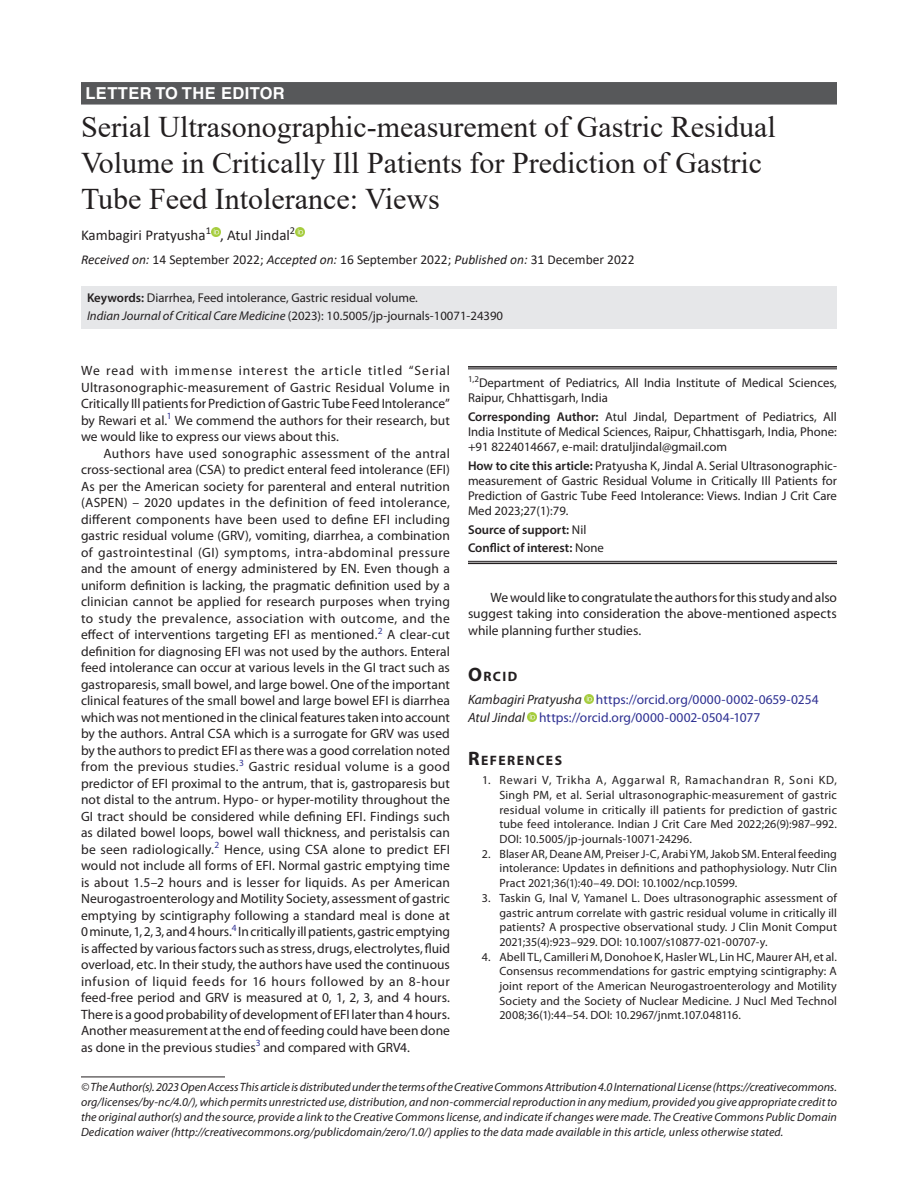
<style>
.page{position:relative;width:918px;height:1188px;background:#fff}
.page>*{position:absolute;margin:0;border:0;box-sizing:border-box;transform-origin:0 0}
.t1{font:30px/36px "Times New Roman";color:#231f20}
.ArticleType{font:700 16.5px "Helvetica LT Std";letter-spacing:.025em;color:#fff}
.AuthorName{font:15px "Calibri";color:#231f20}
.Head-1{font:700 13.65px "Myriad Pro";letter-spacing:.105em;color:#231f20}
.Para-Indent{font:13.5px/16.5px "Myriad Pro";letter-spacing:.005em;color:#231f20;text-align:justify}
.Para-NoIndent{font:13.5px/16.5px "Myriad Pro";letter-spacing:.005em;color:#231f20;text-align:justify}
.Para-NoIndent-2{font:13.5px "Myriad Pro";color:#2e3092}
.PAS_History{font:13.5px "Calibri";color:#231f20}
.How_to_Cite{font:12.75px/15.3px "Myriad Pro";color:#231f20;text-align:justify}
.Corresponding_Author{font:12.75px/15.3px "Myriad Pro";color:#231f20;text-align:justify}
.Affiliation-first{font:12.75px/15.3px "Myriad Pro";color:#231f20}
.JT_DOI{font:12.75px "Myriad Pro";color:#231f20}
.Keywords{font:12.75px "Myriad Pro";color:#231f20}
.COI{font:600 12.75px "Myriad Pro";color:#231f20}
.Source{font:600 12.75px "Myriad Pro";color:#231f20}
.References{font:12px/14.7px "Myriad Pro";letter-spacing:.005em;color:#231f20;text-align:justify}
.FootNote{font:italic 12px/15px "Myriad Pro";letter-spacing:.005em;color:#231f20;text-align:justify}
.s1{font-style:italic}
.s2{font-weight:600}
.s3{font-weight:400}
.s4{font-size:19.5px}
.s5{font-style:italic;color:#231f20}
</style>
<div class="page">
<div style="left:81px;top:82px;width:756px;height:23px;background:#57585a"></div>
<div style="left:81px;top:286px;width:756px;height:25px;background:#e6e7e9"></div>
<div style="left:81px;top:304px;width:756px;height:25px;background:#e6e7e9"></div>
<svg style="left:211px;top:227px;width:9px;height:9px"></svg>
<svg style="left:295px;top:227px;width:9px;height:9px"></svg>
<svg style="left:584px;top:694px;width:10px;height:9px"></svg>
<svg style="left:528px;top:712px;width:9px;height:9px"></svg>
<hr style="left:81px;top:1077px;width:144px;height:1px;background:#231f20">
<hr style="left:468px;top:366px;width:369px;height:2px;background:#231f20">
<hr style="left:468px;top:369px;width:369px;height:1px;background:#231f20">
<hr style="left:468px;top:561px;width:369px;height:1px;background:#231f20">
<hr style="left:468px;top:563px;width:369px;height:1px;background:#231f20">
<p class="ArticleType" style="left:86px;top:83px;width:201px">LETTER TO THE EDITOR</p>
<p class="t1" style="left:81px;top:108px;width:696px">Serial Ultrasonographic-measurement of Gastric Residual<br>Volume in Critically Ill Patients for Prediction of Gastric<br>Tube Feed Intolerance: Views</p>
<p class="AuthorName" style="left:81px;top:225px;width:216px">Kambagiri Pratyusha<sup>1</sup> , Atul Jindal<sup>2</sup></p>
<p class="PAS_History" style="left:81px;top:250px;width:555px"><span class="s1">Received on:</span> 14 September 2022; <span class="s1">Accepted on:</span> 16 September 2022; <span class="s1">Published on:</span> 31 December 2022</p>
<p class="Keywords" style="left:87px;top:290px;width:332px"><span class="s2">Keywords:</span> Diarrhea, Feed intolerance, Gastric residual volume.</p>
<p class="JT_DOI" style="left:87px;top:308px;width:418px"><span class="s1">Indian Journal of Critical Care Medicine</span> (2023): 10.5005/jp-journals-10071-24390</p>
<p class="Para-NoIndent" style="left:81px;top:362px;width:371px">We read with immense interest the article titled “Serial Ultrasonographic-measurement of Gastric Residual Volume in Critically Ill patients for Prediction of Gastric Tube Feed Intolerance” by Rewari et al.<sup>1</sup> We commend the authors for their research, but we would like to express our views about this.</p>
<p class="Para-Indent" style="left:81px;top:445px;width:371px;text-indent:22px">Authors have used sonographic assessment of the antral cross-sectional area (CSA) to predict enteral feed intolerance (EFI)<br>As per the American society for parenteral and enteral nutrition (ASPEN) – 2020 updates in the definition of feed intolerance, different components have been used to define EFI including gastric residual volume (GRV), vomiting, diarrhea, a combination of gastrointestinal (GI) symptoms, intra-abdominal pressure and the amount of energy administered by EN. Even though a uniform definition is lacking, the pragmatic definition used by a clinician cannot be applied for research purposes when trying to study the prevalence, association with outcome, and the effect of interventions targeting EFI as mentioned.<sup>2</sup> A clear-cut definition for diagnosing EFI was not used by the authors. Enteral feed intolerance can occur at various levels in the GI tract such as gastroparesis, small bowel, and large bowel. One of the important clinical features of the small bowel and large bowel EFI is diarrhea which was not mentioned in the clinical features taken into account by the authors. Antral CSA which is a surrogate for GRV was used by the authors to predict EFI as there was a good correlation noted from the previous studies.<sup>3</sup> Gastric residual volume is a good predictor of EFI proximal to the antrum, that is, gastroparesis but not distal to the antrum. Hypo- or hyper-motility throughout the GI tract should be considered while defining EFI. Findings such as dilated bowel loops, bowel wall thickness, and peristalsis can be seen radiologically.<sup>2</sup> Hence, using CSA alone to predict EFI would not include all forms of EFI. Normal gastric emptying time is about 1.5–2 hours and is lesser for liquids. As per American Neurogastroenterology and Motility Society, assessment of gastric emptying by scintigraphy following a standard meal is done at 0 minute, 1, 2, 3, and 4 hours.<sup>4</sup> In critically ill patients, gastric emptying is affected by various factors such as stress, drugs, electrolytes, fluid overload, etc. In their study, the authors have used the continuous infusion of liquid feeds for 16 hours followed by an 8-hour feed-free period and GRV is measured at 0, 1, 2, 3, and 4 hours.<br>There is a good probability of development of EFI later than 4 hours.<br>Another measurement at the end of feeding could have been done as done in the previous studies<sup>3</sup> and compared with GRV4.</p>
<p class="Affiliation-first" style="left:468px;top:375px;width:370px"><sup>1,2</sup>Department of Pediatrics, All India Institute of Medical Sciences,<br>Raipur, Chhattisgarh, India</p>
<p class="Corresponding_Author" style="left:468px;top:409px;width:371px"><span class="s2">Corresponding Author:</span> Atul Jindal, Department of Pediatrics, All India Institute of Medical Sciences, Raipur, Chhattisgarh, India, Phone: +91 8224014667, e-mail: dratuljindal@gmail.com</p>
<p class="How_to_Cite" style="left:468px;top:457px;width:371px"><span class="s2">How to cite this article:</span> Pratyusha K, Jindal A. Serial Ultrasonographic&shy;measurement of Gastric Residual Volume in Critically Ill Patients for Prediction of Gastric Tube Feed Intolerance: Views. Indian J Crit Care Med 2023;27(1):79.</p>
<p class="Source" style="left:468px;top:521px;width:120px">Source of support: <span class="s3">Nil</span></p>
<p class="COI" style="left:468px;top:540px;width:137px">Conflict of interest: <span class="s3">None</span></p>
<p class="Para-Indent" style="left:468px;top:589px;width:371px;text-indent:22px">We would like to congratulate the authors for this study and also suggest taking into consideration the above-mentioned aspects while planning further studies.</p>
<p class="Head-1" style="left:468px;top:668px;width:51px"><span class="s4">O</span>RCID</p>
<p class="Para-NoIndent-2" style="left:468px;top:691px;width:352px"><span class="s5">Kambagiri Pratyusha</span> https://orcid.org/0000-0002-0659-0254</p>
<p class="Para-NoIndent-2" style="left:468px;top:709px;width:294px"><span class="s5">Atul Jindal</span> https://orcid.org/0000-0002-0504-1077</p>
<p class="Head-1" style="left:468px;top:752px;width:96px"><span class="s4">R</span>EFERENCES</p>
<p class="References" style="left:500px;top:773px;width:339px;text-indent:-17px">1. Rewari V, Trikha A, Aggarwal R, Ramachandran R, Soni KD, Singh PM, et al. Serial ultrasonographic-measurement of gastric residual volume in critically ill patients for prediction of gastric tube feed intolerance. Indian J Crit Care Med 2022;26(9):987–992.<br>DOI: 10.5005/jp-journals-10071-24296.</p>
<p class="References" style="left:500px;top:846px;width:339px;text-indent:-18px">2. Blaser AR, Deane AM, Preiser J-C, Arabi YM, Jakob SM. Enteral feeding intolerance: Updates in definitions and pathophysiology. Nutr Clin Pract 2021;36(1):40–49. DOI: 10.1002/ncp.10599.</p>
<p class="References" style="left:500px;top:890px;width:339px;text-indent:-18px">3. Taskin G, Inal V, Yamanel L. Does ultrasonographic assessment of gastric antrum correlate with gastric residual volume in critically ill patients? A prospective observational study. J Clin Monit Comput 2021;35(4):923–929. DOI: 10.1007/s10877-021-00707-y.</p>
<p class="References" style="left:500px;top:949px;width:339px;text-indent:-18px">4. Abell TL, Camilleri M, Donohoe K, Hasler WL, Lin HC, Maurer AH, et al.<br>Consensus recommendations for gastric emptying scintigraphy: A joint report of the American Neurogastroenterology and Motility Society and the Society of Nuclear Medicine. J Nucl Med Technol 2008;36(1):44–54. DOI: 10.2967/jnmt.107.048116.</p>
<p class="FootNote" style="left:81px;top:1079px;width:758px">© The Author(s). 2023 Open Access This article is distributed under the terms of the Creative Commons Attribution 4.0 International License (https://creativecommons. org/licenses/by-nc/4.0/), which permits unrestricted use, distribution, and non-commercial reproduction in any medium, provided you give appropriate credit to the original author(s) and the source, provide a link to the Creative Commons license, and indicate if changes were made. The Creative Commons Public Domain Dedication waiver (http://creativecommons.org/publicdomain/zero/1.0/) applies to the data made available in this article, unless otherwise stated.</p>
</div>
